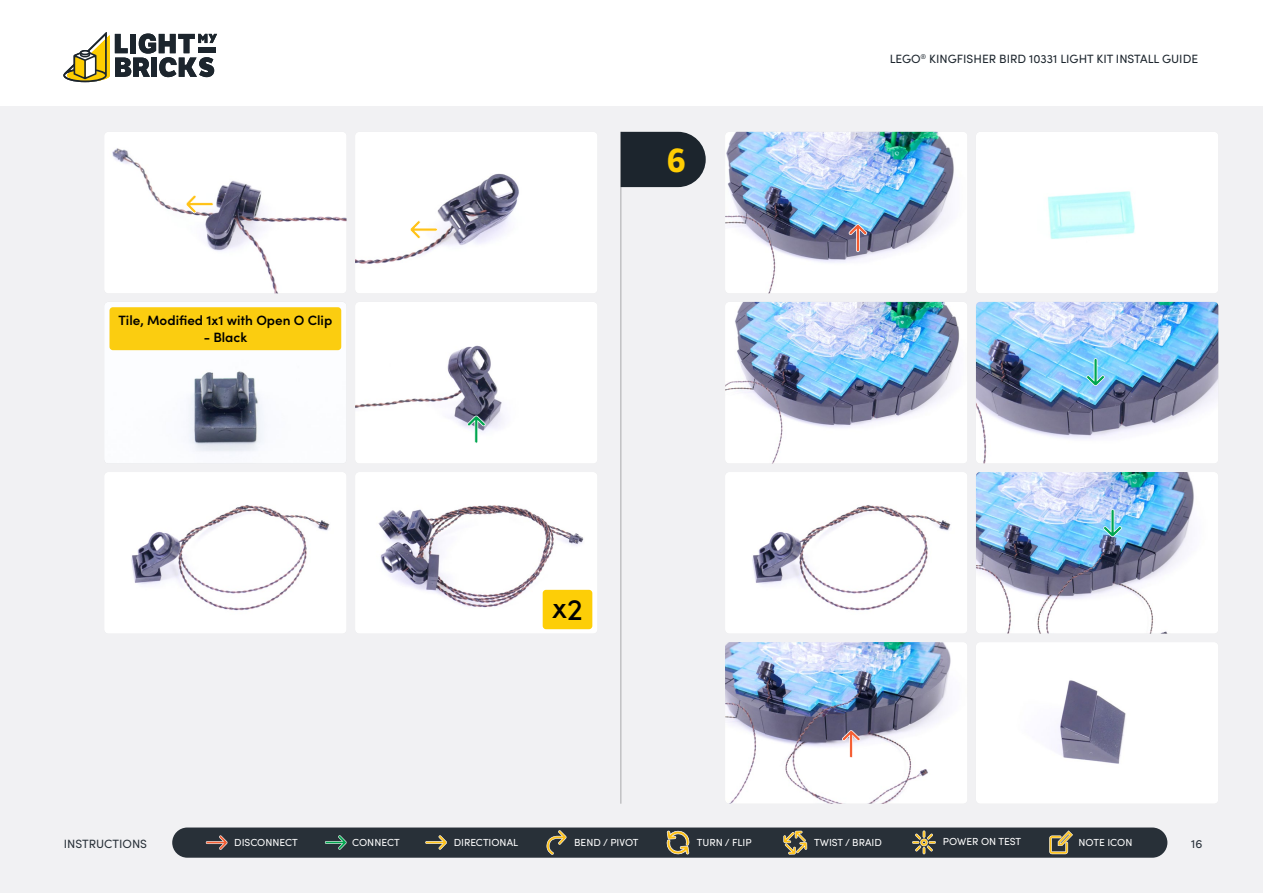
<style>
.page{position:relative;width:1263px;height:893px;background:#fff}
.page>*{position:absolute;margin:0;border:0;box-sizing:border-box;transform-origin:0 0}
.t1{font:700 33px "LFT Etica";color:#ffcd03}
.t2{font:500 30px "Sofia Pro";color:#000101}
.t3{font:600 13.5px "Sofia Pro";color:#000}
.t4{font:12px "Sofia Pro";color:#1c252d}
.t5{font:12px "Sofia Pro";color:#283038}
.t6{font:10.2px "Sofia Pro";color:#fff}
</style>
<div class="page">
<div style="left:0;top:106px;width:1263px;height:787px;background:#f1f1f3"></div>
<hr style="left:621px;top:132px;width:1px;height:672px;background:#000">
<div style="left:172px;top:827px;width:995px;height:31px;background:#283038;border-radius:15px"></div>
<svg style="left:783px;top:831px;width:24px;height:23px"></svg>
<svg style="left:206px;top:835px;width:22px;height:15px"></svg>
<svg style="left:325px;top:835px;width:22px;height:15px"></svg>
<svg style="left:425px;top:835px;width:22px;height:15px"></svg>
<svg style="left:546px;top:830px;width:21px;height:25px"></svg>
<svg style="left:1049px;top:830px;width:24px;height:24px"></svg>
<svg style="left:912px;top:830px;width:24px;height:24px"></svg>
<svg style="left:666px;top:830px;width:24px;height:25px"></svg>
<svg style="left:63px;top:32px;width:154px;height:50px"></svg>
<svg style="left:621px;top:132px;width:85px;height:55px;background:#2b333b"></svg>
<img style="left:355px;top:132px;width:242px;height:161px">
<img style="left:976px;top:132px;width:242px;height:161px">
<img style="left:105px;top:132px;width:242px;height:161px">
<img style="left:725px;top:132px;width:242px;height:161px">
<img style="left:355px;top:302px;width:242px;height:161px">
<img style="left:976px;top:302px;width:242px;height:161px">
<img style="left:355px;top:472px;width:242px;height:161px">
<img style="left:976px;top:643px;width:242px;height:160px">
<img style="left:105px;top:472px;width:241px;height:161px">
<img style="left:725px;top:472px;width:242px;height:161px">
<img style="left:976px;top:472px;width:242px;height:162px">
<img style="left:105px;top:302px;width:241px;height:161px">
<div style="left:109px;top:307px;width:232px;height:43px;background:#fbcd10;border-radius:3px"></div>
<img style="left:725px;top:302px;width:242px;height:161px">
<img style="left:725px;top:642px;width:242px;height:162px">
<svg style="left:410px;top:220px;width:28px;height:19px"></svg>
<svg style="left:185px;top:195px;width:29px;height:18px"></svg>
<svg style="left:842px;top:730px;width:18px;height:28px"></svg>
<svg style="left:849px;top:224px;width:18px;height:28px"></svg>
<svg style="left:1086px;top:358px;width:19px;height:28px"></svg>
<svg style="left:1103px;top:509px;width:19px;height:28px"></svg>
<svg style="left:467px;top:415px;width:19px;height:28px"></svg>
<div style="left:543px;top:590px;width:49px;height:39px;background:#fdce07;border-radius:3px"></div>
<h3 class="t3" style="left:118px;top:311px;width:215px">Tile, Modified 1x1 with Open O Clip</h3>
<h3 class="t3" style="left:204px;top:327px;width:45px">- Black</h3>
<h1 class="t1" style="left:667px;top:140px;width:21px">6</h1>
<h2 class="t2" style="left:552px;top:586px;width:32px">x2</h2>
<p class="t4" style="left:890px;top:50px;width:310px">LEGO<sup>®</sup> KINGFISHER BIRD 10331 LIGHT KIT INSTALL GUIDE</p>
<p class="t5" style="left:64px;top:835px;width:85px">INSTRUCTIONS</p>
<p class="t6" style="left:234px;top:835px;width:65px">DISCONNECT</p>
<p class="t6" style="left:352px;top:835px;width:49px">CONNECT</p>
<p class="t6" style="left:454px;top:835px;width:66px">DIRECTIONAL</p>
<p class="t6" style="left:574px;top:835px;width:66px">BEND / PIVOT</p>
<p class="t6" style="left:697px;top:835px;width:56px">TURN / FLIP</p>
<p class="t6" style="left:814px;top:835px;width:69px">TWIST / BRAID</p>
<p class="t6" style="left:943px;top:834px;width:80px">POWER ON TEST</p>
<p class="t6" style="left:1078px;top:835px;width:55px">NOTE ICON</p>
<p class="t5" style="left:1191px;top:835px;width:13px">16</p>
</div>
